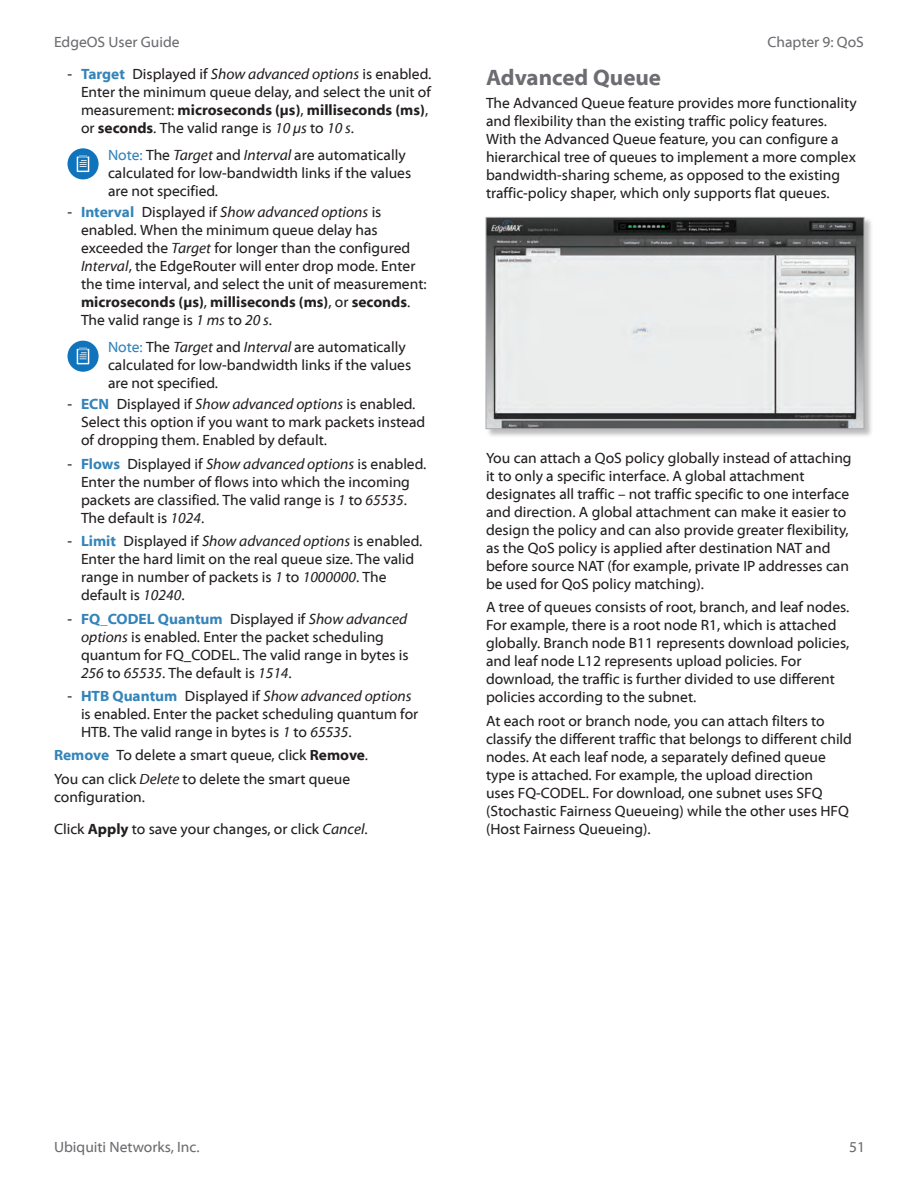
<style>
.page{position:relative;width:918px;height:1188px;background:#fff}
.page>*{position:absolute;margin:0;border:0;box-sizing:border-box;transform-origin:0 0}
.t1{font:700 22.5px "Myriad Web Pro";color:#6c6d70}
.t2{font:15px/18px "Myriad Web Pro";color:#231f20}
.t3{font:15px "Myriad Web Pro";color:#6c6d70}
.s1{font-weight:700;color:#3484ba}
.s2{font-style:italic}
.s3{font-weight:700}
.s4{color:#3484ba}
</style>
<div class="page">
<svg style="left:68px;top:148px;width:31px;height:31px"></svg>
<svg style="left:68px;top:341px;width:31px;height:31px"></svg>
<div style="left:486px;top:217px;width:387px;height:221px;background:#231f20;opacity:.3"></div>
<img style="left:488px;top:219px;width:374px;height:208px">
<div style="left:486px;top:217px;width:378px;height:212px;border:1px solid #a8a9ad"></div>
<p class="t3" style="left:54px;top:34px;width:127px">EdgeOS User Guide</p>
<p class="t2" style="left:81px;top:65px;width:352px;text-indent:-14px">- <span class="s1">Target</span> Displayed if <span class="s2">Show advanced options</span> is enabled.<br>Enter the minimum queue delay, and select the unit of measurement: <span class="s3">microseconds (µs)</span>, <span class="s3">milliseconds (ms)</span>, or <span class="s3">seconds</span>. The valid range is <span class="s2">10 µs</span> to <span class="s2">10 s</span>.</p>
<p class="t2" style="left:108px;top:146px;width:305px"><span class="s4">Note:</span> The <span class="s2">Target</span> and <span class="s2">Interval</span> are automatically calculated for low-bandwidth links if the values are not specified.</p>
<p class="t2" style="left:81px;top:204px;width:347px;text-indent:-14px">- <span class="s1">Interval</span> Displayed if <span class="s2">Show advanced options</span> is enabled. When the minimum queue delay has exceeded the <span class="s2">Target</span> for longer than the configured <span class="s2">Interval</span>, the EdgeRouter will enter drop mode. Enter the time interval, and select the unit of measurement: <span class="s3">microseconds (µs)</span>, <span class="s3">milliseconds (ms)</span>, or <span class="s3">seconds</span>.<br>The valid range is <span class="s2">1 ms</span> to <span class="s2">20 s</span>.</p>
<p class="t2" style="left:108px;top:338px;width:305px"><span class="s4">Note:</span> The <span class="s2">Target</span> and <span class="s2">Interval</span> are automatically calculated for low-bandwidth links if the values are not specified.</p>
<p class="t2" style="left:81px;top:396px;width:346px;text-indent:-14px">- <span class="s1">ECN</span> Displayed if <span class="s2">Show advanced options</span> is enabled.<br>Select this option if you want to mark packets instead of dropping them. Enabled by default.</p>
<p class="t2" style="left:81px;top:455px;width:347px;text-indent:-14px">- <span class="s1">Flows</span> Displayed if <span class="s2">Show advanced options</span> is enabled.<br>Enter the number of flows into which the incoming packets are classified. The valid range is <span class="s2">1</span> to <span class="s2">65535</span>.<br>The default is <span class="s2">1024</span>.</p>
<p class="t2" style="left:81px;top:533px;width:343px;text-indent:-14px">- <span class="s1">Limit</span> Displayed if <span class="s2">Show advanced options</span> is enabled.<br>Enter the hard limit on the real queue size. The valid range in number of packets is <span class="s2">1</span> to <span class="s2">1000000</span>. The default is <span class="s2">10240</span>.</p>
<p class="t2" style="left:81px;top:610px;width:329px;text-indent:-14px">- <span class="s1">FQ_CODEL Quantum</span> Displayed if <span class="s2">Show advanced options</span> is enabled. Enter the packet scheduling quantum for FQ_CODEL. The valid range in bytes is <span class="s2">256</span> to <span class="s2">65535</span>. The default is <span class="s2">1514</span>.</p>
<p class="t2" style="left:81px;top:687px;width:339px;text-indent:-14px">- <span class="s1">HTB Quantum</span> Displayed if <span class="s2">Show advanced options </span>is enabled. Enter the packet scheduling quantum for<br>HTB. The valid range in bytes is <span class="s2">1</span> to <span class="s2">65535</span>.</p>
<p class="t2" style="left:54px;top:744px;width:316px;line-height:23.4px"><span class="s1">Remove</span> To delete a smart queue, click <span class="s3">Remove</span>.<br>You can click <span class="s2">Delete</span> to delete the smart queue</p>
<p class="t2" style="left:54px;top:781px;width:315px;line-height:32.4px">configuration.<br>Click <span class="s3">Apply</span> to save your changes, or click <span class="s2">Cancel</span>.</p>
<p class="t3" style="left:767px;top:34px;width:98px">Chapter 9: QoS</p>
<h1 class="t1" style="left:486px;top:65px;width:177px">Advanced Queue</h1>
<p class="t2" style="left:486px;top:94px;width:372px">The Advanced Queue feature provides more functionality and flexibility than the existing traffic policy features.<br>With the Advanced Queue feature, you can configure a hierarchical tree of queues to implement a more complex bandwidth-sharing scheme, as opposed to the existing traffic-policy shaper, which only supports flat queues.</p>
<p class="t2" style="left:486px;top:449px;width:367px">You can attach a QoS policy globally instead of attaching it to only a specific interface. A global attachment designates all traffic – not traffic specific to one interface and direction. A global attachment can make it easier to design the policy and can also provide greater flexibility, as the QoS policy is applied after destination NAT and before source NAT (for example, private IP addresses can be used for QoS policy matching).</p>
<p class="t2" style="left:486px;top:599px;width:365px">A tree of queues consists of root, branch, and leaf nodes.<br>For example, there is a root node R1, which is attached globally. Branch node B11 represents download policies, and leaf node L12 represents upload policies. For download, the traffic is further divided to use different policies according to the subnet.</p>
<p class="t2" style="left:486px;top:712px;width:368px">At each root or branch node, you can attach filters to classify the different traffic that belongs to different child nodes. At each leaf node, a separately defined queue type is attached. For example, the upload direction<br>uses FQ‑CODEL. For download, one subnet uses SFQ (Stochastic Fairness Queueing) while the other uses HFQ (Host Fairness Queueing).</p>
<p class="t3" style="left:54px;top:1139px;width:147px">Ubiquiti Networks, Inc.</p>
<p class="t3" style="left:849px;top:1139px;width:17px">51</p>
</div>
